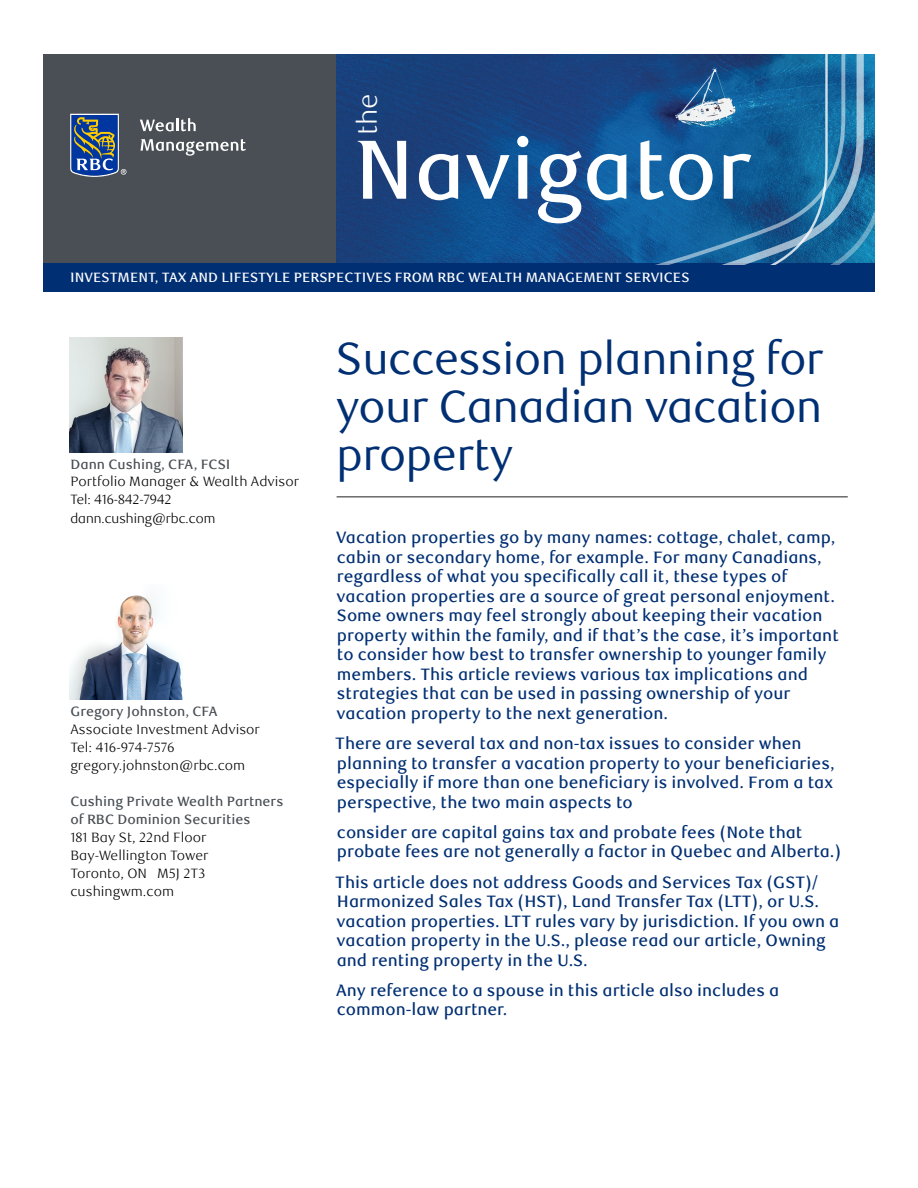
<style>
.page{position:relative;width:918px;height:1188px;background:#fff}
.page>*{position:absolute;margin:0;border:0;box-sizing:border-box;transform-origin:0 0}
.t1{font:500 84px "RBC Text";letter-spacing:-.01em;color:#fff}
._1-Main_Title{font:45px/48px "RBC Display";color:#002f73}
.t2{font:300 27px "RBC Text";color:#fff}
._3-Intro_Text{font:500 16.5px/19.5px "RBC Text";color:#002f73}
.t3{font:300 13.5px/18px "RBC Text";color:#000}
.t4{font:500 13.5px/18px "RBC Text";color:#484e54}
.t5{font:500 13.5px "RBC Text";color:#fff}
.t6{font:300 13.5px/18.5px "RBC Display";color:#000}
</style>
<div class="page">
<div style="left:43px;top:54px;width:294px;height:211px;background:#4a4f55"></div>
<svg style="left:70px;top:114px;width:56px;height:63px;background:#4e6788"></svg>
<svg style="left:140px;top:118px;width:56px;height:13px"></svg>
<svg style="left:141px;top:139px;width:105px;height:17px"></svg>
<img style="left:337px;top:54px;width:107px;height:210px">
<div style="left:43px;top:264px;width:832px;height:28px;background:#002f73"></div>
<svg style="left:864px;top:54px;width:11px;height:210px;background:#1772a4"></svg>
<svg style="left:444px;top:54px;width:420px;height:211px;background:#1b5a94"></svg>
<hr style="left:337px;top:497px;width:511px;height:1px;background:#231f20">
<img style="left:69px;top:338px;width:113px;height:115px">
<img style="left:69px;top:595px;width:113px;height:104px">
<h3 class="t2" style="left:352px;top:135px;width:43px;rotate:-90deg">the</h3>
<h1 class="t1" style="left:354px;top:120px;width:399px">Navigator</h1>
<p class="t5" style="left:70px;top:270px;width:621px">INVESTMENT, TAX AND LIFESTYLE PERSPECTIVES FROM RBC WEALTH MANAGEMENT SERVICES</p>
<p class="t4" style="left:70px;top:455px;width:162px">Dann Cushing, CFA, FCSI</p>
<p class="t3" style="left:70px;top:473px;width:230px">Portfolio Manager &amp; Wealth Advisor</p>
<p class="t6" style="left:70px;top:491px;width:146px">Tel: 416-842-7942 dann.cushing@rbc.com</p>
<p class="t4" style="left:70px;top:703px;width:149px">Gregory Johnston, CFA</p>
<p class="t3" style="left:70px;top:721px;width:191px">Associate Investment Advisor<br>Tel: 416-974-7576 gregory.johnston@rbc.com</p>
<p class="t4" style="left:70px;top:793px;width:214px">Cushing Private Wealth Partners of RBC Dominion Securities</p>
<p class="t3" style="left:70px;top:829px;width:140px">181 Bay St, 22nd Floor<br>Bay-Wellington Tower<br>Toronto, ON M5J 2T3 cushingwm.com</p>
<h1 class="_1-Main_Title" style="left:337px;top:335px;width:488px">Succession planning for your Canadian vacation</h1>
<h1 class="_1-Main_Title" style="left:337px;top:431px;width:178px">property</h1>
<p class="_3-Intro_Text" style="left:336px;top:528px;width:504px">Vacation properties go by many names: cottage, chalet, camp, cabin or secondary home, for example. For many Canadians, regardless of what you specifically call it, these types of vacation properties are a source of great personal enjoyment.<br>Some owners may feel strongly about keeping their vacation property within the family, and if that’s the case, it’s important to consider how best to transfer ownership to younger family members. This article reviews various tax implications and strategies that can be used in passing ownership of your vacation property to the next generation.</p>
<p class="_3-Intro_Text" style="left:335px;top:734px;width:501px">There are several tax and non-tax issues to consider when planning to transfer a vacation property to your beneficiaries, especially if more than one beneficiary is involved. From a tax perspective, the two main aspects to</p>
<p class="_3-Intro_Text" style="left:337px;top:823px;width:506px">consider are capital gains tax and probate fees (Note that probate fees are not generally a factor in Quebec and Alberta.)</p>
<p class="_3-Intro_Text" style="left:335px;top:873px;width:506px">This article does not address Goods and Services Tax (GST)/ Harmonized Sales Tax (HST), Land Transfer Tax (LTT), or U.S. vacation properties. LTT rules vary by jurisdiction. If you own a vacation property in the U.S., please read our article, Owning and renting property in the U.S.</p>
<p class="_3-Intro_Text" style="left:336px;top:981px;width:444px">Any reference to a spouse in this article also includes a common-law partner.</p>
</div>
